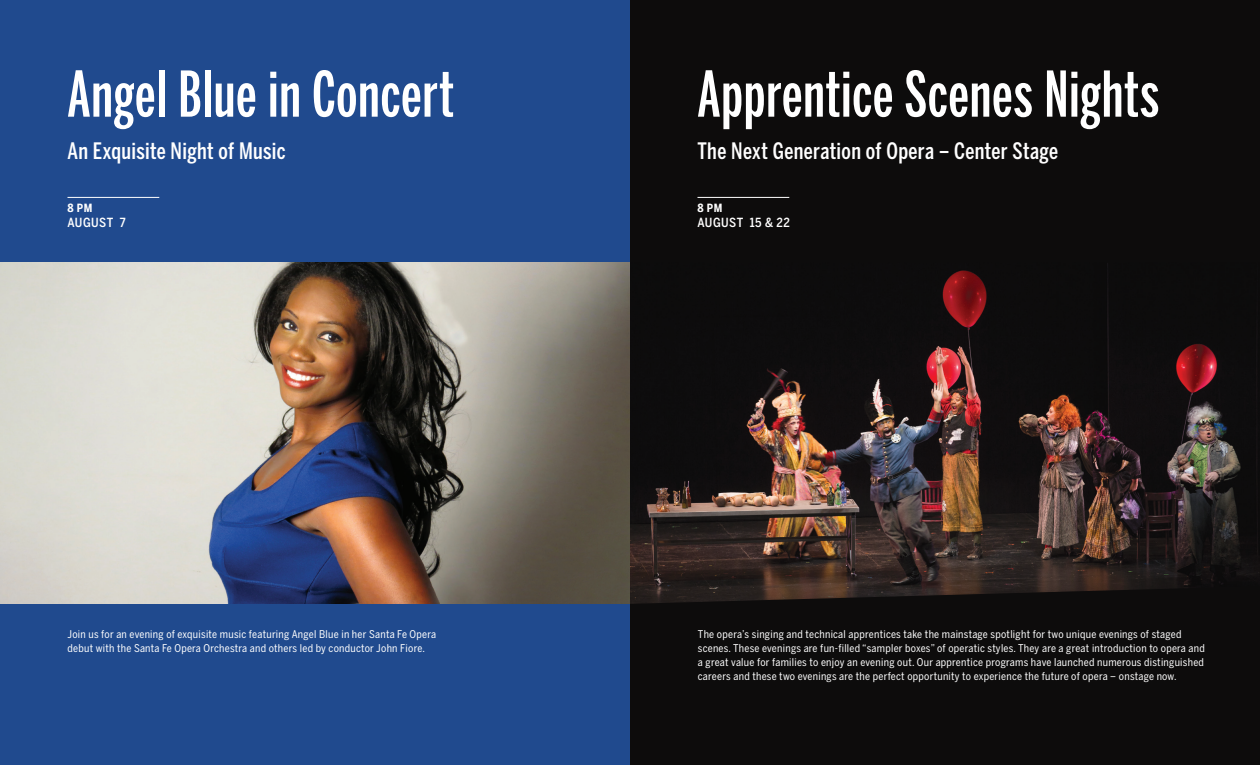
<style>
.page{position:relative;width:1260px;height:765px;background:#fff}
.page>*{position:absolute;margin:0;border:0;box-sizing:border-box;transform-origin:0 0}
._2021_Opera_LARGE{font:500 62.5px "Benton Sans Extra Compressed";letter-spacing:.015em;color:#fff}
.t1{font:500 22.5px "Benton Sans Compressed";letter-spacing:.015em;color:#fff}
._2021_Dates{font:500 12.5px "Benton Sans Condensed";letter-spacing:.035em;color:#fff}
._2021_Hour{font:700 11.25px "Benton Sans Condensed";color:#fff}
.BODY{font:10.62px/13.8px "Benton Sans Condensed";letter-spacing:.025em;color:#fff}
</style>
<div class="page">
<div style="left:0;top:0;width:630px;height:765px;background:#204a8e"></div>
<div style="left:630px;top:0;width:630px;height:765px;background:#0d0c0c"></div>
<img style="left:0;top:263px;width:1260px;height:341px">
<hr style="left:698px;top:197px;width:91px;height:1px;background:#fff">
<hr style="left:68px;top:197px;width:91px;height:1px;background:#fff">
<h1 class="_2021_Opera_LARGE" style="left:68px;top:55px;width:388px">Angel Blue in Concert</h1>
<p class="t1" style="left:68px;top:137px;width:220px">An Exquisite Night of Music</p>
<h1 class="_2021_Hour" style="left:68px;top:200px;width:26px">8 PM</h1>
<p class="_2021_Dates" style="left:68px;top:215px;width:60px">AUGUST 7</p>
<p class="BODY" style="left:68px;top:628px;width:370px">Join us for an evening of exquisite music featuring Angel Blue in her Santa Fe Opera debut with the Santa Fe Opera Orchestra and others led by conductor John Fiore.</p>
<h1 class="_2021_Opera_LARGE" style="left:698px;top:55px;width:463px">Apprentice Scenes Nights</h1>
<p class="t1" style="left:698px;top:137px;width:362px">The Next Generation of Opera – Center Stage</p>
<h1 class="_2021_Hour" style="left:698px;top:200px;width:26px">8 PM</h1>
<p class="_2021_Dates" style="left:698px;top:215px;width:94px">AUGUST 15 &amp; 22</p>
<p class="BODY" style="left:698px;top:628px;width:508px">The opera’s singing and technical apprentices take the mainstage spotlight for two unique evenings of staged scenes. These evenings are fun-filled “sampler boxes” of operatic styles. They are a great introduction to opera and a great value for families to enjoy an evening out. Our apprentice programs have launched numerous distinguished careers and these two evenings are the perfect opportunity to experience the future of opera – onstage now.</p>
</div>
